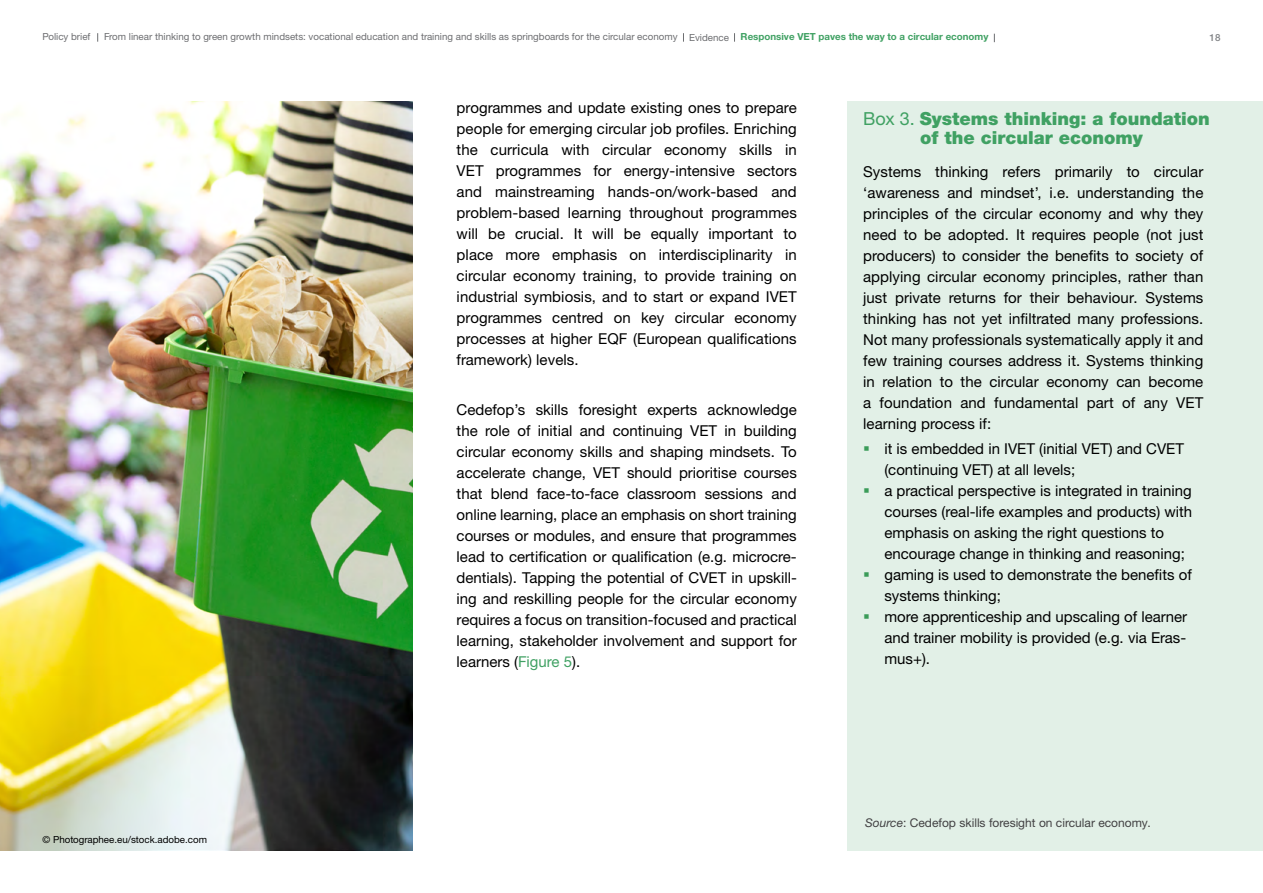
<style>
.page{position:relative;width:1263px;height:893px;background:#fff}
.page>*{position:absolute;margin:0;border:0;box-sizing:border-box;transform-origin:0 0}
.t1{font:900 18px/19.5px "Helvetica Neue LTW1 G";color:#40a163;text-align:center}
.t2{font:15px/21px "Helvetica Neue LTW1 G";color:#000;text-align:justify}
.t3{font:12px "Helvetica Neue LTW1 G";color:#414042}
.t4{font:9.75px "Helvetica Neue LTW1 G";color:#6d6e71}
.t5{font:9.75px "Helvetica Neue LTW1 G";color:#000}
.t6{font:500 9.75px "Helvetica Neue LTW1 G";color:#808285}
.s1{font-weight:700;color:#40a163}
.s2{color:#40a163}
.s3{font-weight:400}
.s4{font-style:italic}
</style>
<div class="page">
<div style="left:848px;top:101px;width:415px;height:749px;background:#e2f0e7"></div>
<img style="left:0;top:101px;width:412px;height:749px">
<p class="t4" style="left:43px;top:31px;width:49px">Policy brief</p>
<p class="t4" style="left:104px;top:31px;width:886px">From linear thinking to green growth mindsets: vocational education and training and skills as springboards for the circular economy Evidence <span class="s1">Responsive VET paves the way to a circular economy</span></p>
<p class="t6" style="left:1209px;top:31px;width:12px">18</p>
<p class="t5" style="left:43px;top:833px;width:166px">© Photographee.eu/stock.adobe.com</p>
<p class="t2" style="left:457px;top:97px;width:342px">programmes and update existing ones to prepare people for emerging circular job profiles. Enriching the curricula with circular economy skills in VET programmes for energy-intensive sectors and mainstreaming hands-on/work-based and problem-based learning throughout programmes will be crucial. It will be equally important to place more emphasis on interdisciplinarity in circular economy training, to provide training on industrial symbiosis, and to start or expand IVET programmes centred on key circular economy processes at higher EQF (European qualifications framework) levels.</p>
<p class="t2" style="left:457px;top:399px;width:342px">Cedefop’s skills foresight experts acknowledge the role of initial and continuing VET in building circular economy skills and shaping mindsets. To accelerate change, VET should prioritise courses that blend face-to-face classroom sessions and online learning, place an emphasis on short training courses or modules, and ensure that programmes lead to certification or qualification (e.g. microcre&shy;dentials). Tapping the potential of CVET in upskill&shy;ing and reskilling people for the circular economy requires a focus on transition-focused and practical learning, stakeholder involvement and support for learners (<span class="s2">Figure 5</span>).</p>
<p class="t1" style="left:863px;top:109px;width:348px"><span class="s3">Box 3.</span> Systems thinking: a foundation of the circular economy</p>
<p class="t2" style="left:863px;top:161px;width:342px">Systems thinking refers primarily to circular ‘awareness and mindset’, i.e. understanding the principles of the circular economy and why they need to be adopted. It requires people (not just producers) to consider the benefits to society of applying circular economy principles, rather than just private returns for their behaviour. Systems thinking has not yet infiltrated many professions.<br>Not many professionals systematically apply it and few training courses address it. Systems thinking in relation to the circular economy can become a foundation and fundamental part of any VET learning process if:</p>
<p class="t2" style="left:884px;top:438px;width:309px;text-align:left">it is embedded in IVET (initial VET) and CVET (continuing VET) at all levels;<br>a practical perspective is integrated in training courses (real-life examples and products) with emphasis on asking the right questions to encourage change in thinking and reasoning; gaming is used to demonstrate the benefits of systems thinking;<br>more apprenticeship and upscaling of learner and trainer mobility is provided (e.g. via Eras&shy;mus+).</p>
<p class="t3" style="left:865px;top:815px;width:287px"><span class="s4">Source</span>: Cedefop skills foresight on circular economy.</p>
</div>
